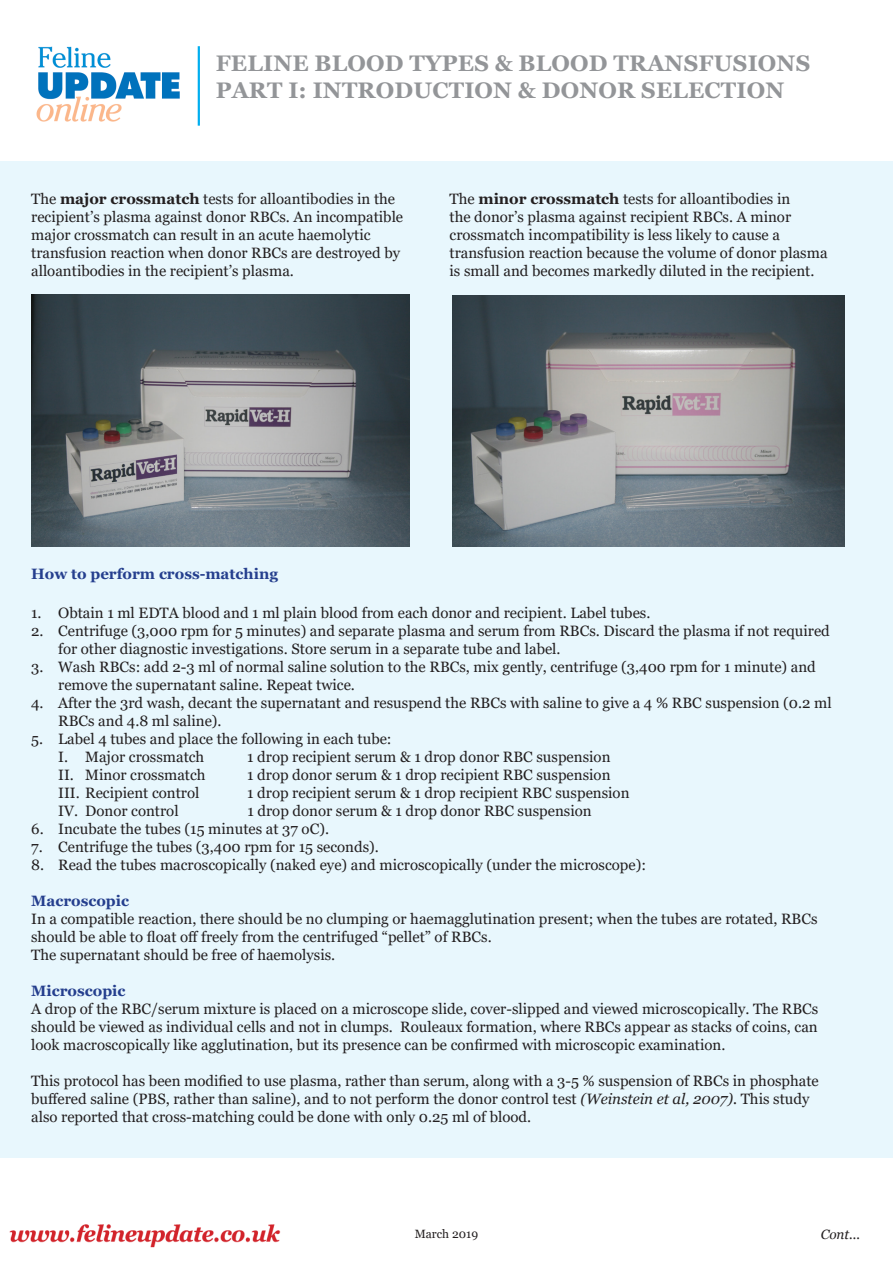
<style>
.page{position:relative;width:893px;height:1263px;background:#fff}
.page>*{position:absolute;margin:0;border:0;box-sizing:border-box;transform-origin:0 0}
.t1{font:700 22.5px/27px "Georgia";letter-spacing:.01em;color:#939598}
.t2{font:15px/18px "Georgia";color:#231f20}
.t3{font:700 15px "Georgia";color:#253f8e}
.t4{font:italic 13.5px "Georgia";color:#231f20}
.t5{font:12px "Georgia";color:#231f20}
.s1{font-weight:700}
.s2{font-style:italic}
</style>
<div class="page">
<div style="left:0;top:162px;width:893px;height:996px;background:#e8f7fd"></div>
<img style="left:9px;top:1224px;width:272px;height:24px">
<img style="left:31px;top:294px;width:378px;height:253px">
<img style="left:453px;top:295px;width:391px;height:251px">
<img style="left:36px;top:46px;width:164px;height:80px">
<p class="t1" style="left:216px;top:50px;width:596px">FELINE BLOOD TYPES &amp; BLOOD TRANSFUSIONS<br>PART I: INTRODUCTION &amp; DONOR SELECTION</p>
<p class="t2" style="left:31px;top:190px;width:373px">The <span class="s1">major crossmatch</span> tests for alloantibodies in the recipient’s plasma against donor RBCs. An incompatible major crossmatch can result in an acute haemolytic transfusion reaction when donor RBCs are destroyed by alloantibodies in the recipient’s plasma.</p>
<p class="t2" style="left:450px;top:190px;width:379px">The <span class="s1">minor crossmatch</span> tests for alloantibodies in<br>the donor’s plasma against recipient RBCs. A minor crossmatch incompatibility is less likely to cause a transfusion reaction because the volume of donor plasma is small and becomes markedly diluted in the recipient.</p>
<p class="t3" style="left:31px;top:564px;width:248px">How to perform cross-matching</p>
<p class="t2" style="left:31px;top:604px;width:621px">1. Obtain 1 ml EDTA blood and 1 ml plain blood from each donor and recipient. Label tubes.</p>
<p class="t2" style="left:58px;top:622px;width:773px;text-indent:-27px">2. Centrifuge (3,000 rpm for 5 minutes) and separate plasma and serum from RBCs. Discard the plasma if not required for other diagnostic investigations. Store serum in a separate tube and label.</p>
<p class="t2" style="left:58px;top:658px;width:759px;text-indent:-27px">3. Wash RBCs: add 2-3 ml of normal saline solution to the RBCs, mix gently, centrifuge (3,400 rpm for 1 minute) and remove the supernatant saline. Repeat twice.</p>
<p class="t2" style="left:58px;top:694px;width:775px;text-indent:-27px">4. After the 3rd wash, decant the supernatant and resuspend the RBCs with saline to give a 4 % RBC suspension (0.2 ml<br>RBCs and 4.8 ml saline).</p>
<p class="t2" style="left:58px;top:730px;width:335px;text-indent:-27px">5. Label 4 tubes and place the following in each tube:<br>I. Major crossmatch</p>
<p class="t2" style="left:247px;top:748px;width:365px">1 drop recipient serum &amp; 1 drop donor RBC suspension</p>
<p class="t2" style="left:58px;top:766px;width:149px">II. Minor crossmatch</p>
<p class="t2" style="left:247px;top:766px;width:365px">1 drop donor serum &amp; 1 drop recipient RBC suspension</p>
<p class="t2" style="left:58px;top:784px;width:143px">III. Recipient control</p>
<p class="t2" style="left:247px;top:784px;width:384px">1 drop recipient serum &amp; 1 drop recipient RBC suspension</p>
<p class="t2" style="left:58px;top:802px;width:122px">IV. Donor control</p>
<p class="t2" style="left:247px;top:802px;width:346px">1 drop donor serum &amp; 1 drop donor RBC suspension</p>
<p class="t2" style="left:31px;top:820px;width:299px">6. Incubate the tubes (15 minutes at 37 oC).</p>
<p class="t2" style="left:31px;top:838px;width:349px">7. Centrifuge the tubes (3,400 rpm for 15 seconds).</p>
<p class="t2" style="left:31px;top:856px;width:616px">8. Read the tubes macroscopically (naked eye) and microscopically (under the microscope):</p>
<p class="t3" style="left:31px;top:891px;width:99px">Macroscopic</p>
<p class="t2" style="left:31px;top:910px;width:788px">In a compatible reaction, there should be no clumping or haemagglutination present; when the tubes are rotated, RBCs should be able to float off freely from the centrifuged “pellet” of RBCs.</p>
<p class="t2" style="left:31px;top:946px;width:306px">The supernatant should be free of haemolysis.</p>
<p class="t3" style="left:31px;top:981px;width:96px">Microscopic</p>
<p class="t2" style="left:31px;top:1000px;width:789px;text-align:justify">A drop of the RBC/serum mixture is placed on a microscope slide, cover-slipped and viewed microscopically. The RBCs should be viewed as individual cells and not in clumps. Rouleaux formation, where RBCs appear as stacks of coins, can look macroscopically like agglutination, but its presence can be confirmed with microscopic examination.</p>
<p class="t2" style="left:31px;top:1072px;width:789px">This protocol has been modified to use plasma, rather than serum, along with a 3-5 % suspension of RBCs in phosphate buffered saline (PBS, rather than saline), and to not perform the donor control test <span class="s2">(Weinstein et al, 2007).</span> This study also reported that cross-matching could be done with only 0.25 ml of blood.</p>
<p class="t5" style="left:415px;top:1226px;width:65px">March 2019</p>
<p class="t4" style="left:821px;top:1226px;width:41px">Cont...</p>
</div>
